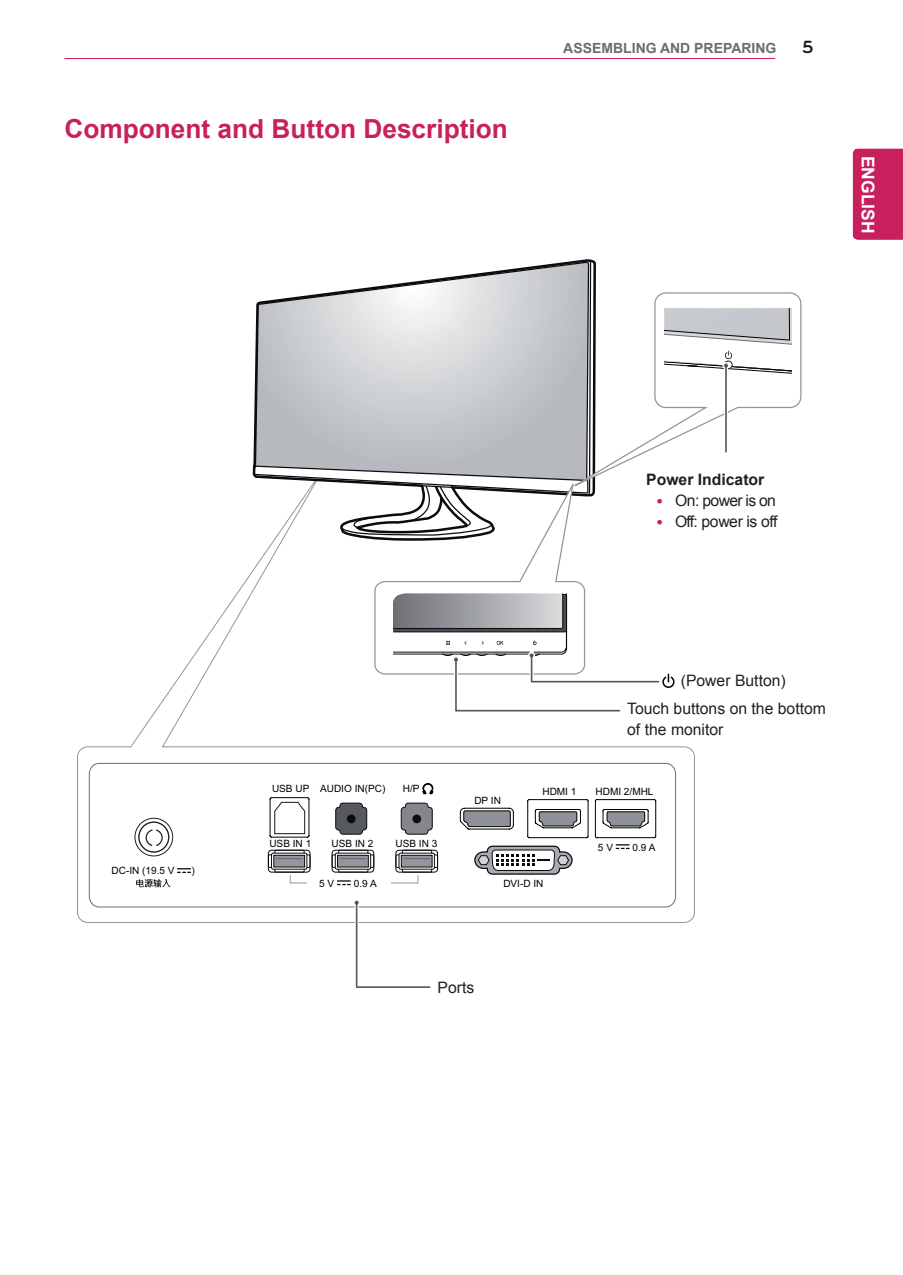
<style>
.page{position:relative;width:903px;height:1275px;background:#fff}
.page>*{position:absolute;margin:0;border:0;box-sizing:border-box;transform-origin:0 0}
.Title-1{font:700 26.25px "Arial";color:#c8205d}
.t1{font:21px "Bryant LG";color:#fff}
.t2{font:700 18.38px "Bryant LG";color:#1a161a}
.t3{font:700 17.5px "Arial";color:#fff}
.Body{font:15.75px/21px "Arial";color:#231f20}
.Image{font:15.75px "Arial";color:#231f20}
.Body-2{font:700 15.75px "Arial";color:#231f20}
.Body-Bullet{font:15.75px "Arial";letter-spacing:-.025em;color:#231f20}
.Body-Bullet-2{font:15.75px "Arial";letter-spacing:-.045em;color:#231f20}
.t4{font:700 14px "Arial";color:#6c6d70}
.t5{font:9.97px "Arial";color:#000}
</style>
<div class="page">
<hr style="left:64px;top:58px;width:711px;height:1px;background:#c8205d">
<div style="left:853px;top:149px;width:50px;height:91px;background:#c8205d"></div>
<svg style="left:77px;top:573px;width:618px;height:350px"></svg>
<svg style="left:253px;top:259px;width:339px;height:664px"></svg>
<svg style="left:253px;top:261px;width:337px;height:221px"></svg>
<svg style="left:474px;top:845px;width:99px;height:30px"></svg>
<div style="left:290px;top:875px;width:128px;height:8px;background:#fff;border:1px solid #939598"></div>
<div style="left:307px;top:879px;width:83px;height:8px;background:#fff"></div>
<svg style="left:337px;top:880px;width:14px;height:5px"></svg>
<svg style="left:616px;top:844px;width:13px;height:5px"></svg>
<svg style="left:135px;top:818px;width:38px;height:38px"></svg>
<div style="left:135px;top:818px;width:38px;height:38px;border:1px solid #231f20;border-radius:50%"></div>
<div style="left:138px;top:821px;width:31px;height:32px;border:1px solid #231f20;border-radius:50%"></div>
<svg style="left:145px;top:828px;width:18px;height:19px"></svg>
<svg style="left:136px;top:879px;width:34px;height:8px"></svg>
<svg style="left:177px;top:868px;width:14px;height:5px"></svg>
<svg style="left:268px;top:850px;width:170px;height:22px"></svg>
<svg style="left:269px;top:783px;width:387px;height:55px"></svg>
<hr style="left:357px;top:986px;width:73px;height:2px;background:#57585a">
<svg style="left:355px;top:905px;width:4px;height:80px"></svg>
<div style="left:353px;top:899px;width:7px;height:7px;border:3px solid #fff;border-radius:50%"></div>
<hr style="left:356px;top:903px;width:1px;height:84px;background:#57585a">
<svg style="left:355px;top:901px;width:4px;height:4px"></svg>
<svg style="left:458px;top:709px;width:161px;height:4px"></svg>
<hr style="left:456px;top:710px;width:163px;height:1px;background:#57585a">
<hr style="left:454px;top:660px;width:4px;height:46px;background:#fff">
<hr style="left:455px;top:660px;width:2px;height:51px;background:#57585a">
<svg style="left:340px;top:293px;width:461px;height:395px"></svg>
<p class="Title-1" style="left:64px;top:112px;width:445px">Component and Button Description</p>
<p class="t4" style="left:563px;top:39px;width:215px">ASSEMBLING AND PREPARING</p>
<p class="t2" style="left:802px;top:36px;width:13px">5</p>
<p class="t3" style="left:879px;top:156px;width:79px;rotate:90deg">ENGLISH</p>
<p class="t1" style="left:882px;top:173px;width:44px;rotate:90deg">ENG</p>
<p class="t5" style="left:112px;top:864px;width:65px">DC-IN (19.5 V</p>
<p class="t5" style="left:191px;top:864px;width:5px">)</p>
<p class="Body-2" style="left:646px;top:469px;width:120px">Power Indicator</p>
<p class="Body-Bullet-2" style="left:675px;top:491px;width:103px">On: power is on</p>
<p class="Body-Bullet" style="left:675px;top:512px;width:104px">Off: power is off</p>
<p class="Image" style="left:681px;top:670px;width:107px">(Power Button)</p>
<p class="Body" style="left:627px;top:698px;width:200px">Touch buttons on the bottom of the monitor</p>
<p class="t5" style="left:272px;top:782px;width:115px">USB UP AUDIO IN(PC)</p>
<p class="t5" style="left:403px;top:782px;width:18px">H/P</p>
<p class="t5" style="left:474px;top:794px;width:28px">DP IN</p>
<p class="t5" style="left:542px;top:785px;width:36px">HDMI 1</p>
<p class="t5" style="left:595px;top:785px;width:60px">HDMI 2/MHL</p>
<p class="t5" style="left:269px;top:837px;width:43px">USB IN 1</p>
<p class="t5" style="left:332px;top:837px;width:43px">USB IN 2</p>
<p class="t5" style="left:395px;top:837px;width:43px">USB IN 3</p>
<p class="t5" style="left:598px;top:841px;width:17px">5 V</p>
<p class="t5" style="left:632px;top:841px;width:24px">0.9 A</p>
<p class="t5" style="left:319px;top:877px;width:17px">5 V</p>
<p class="t5" style="left:354px;top:877px;width:24px">0.9 A</p>
<p class="t5" style="left:503px;top:877px;width:42px">DVI-D IN</p>
<p class="Image" style="left:438px;top:977px;width:38px">Ports</p>
</div>
